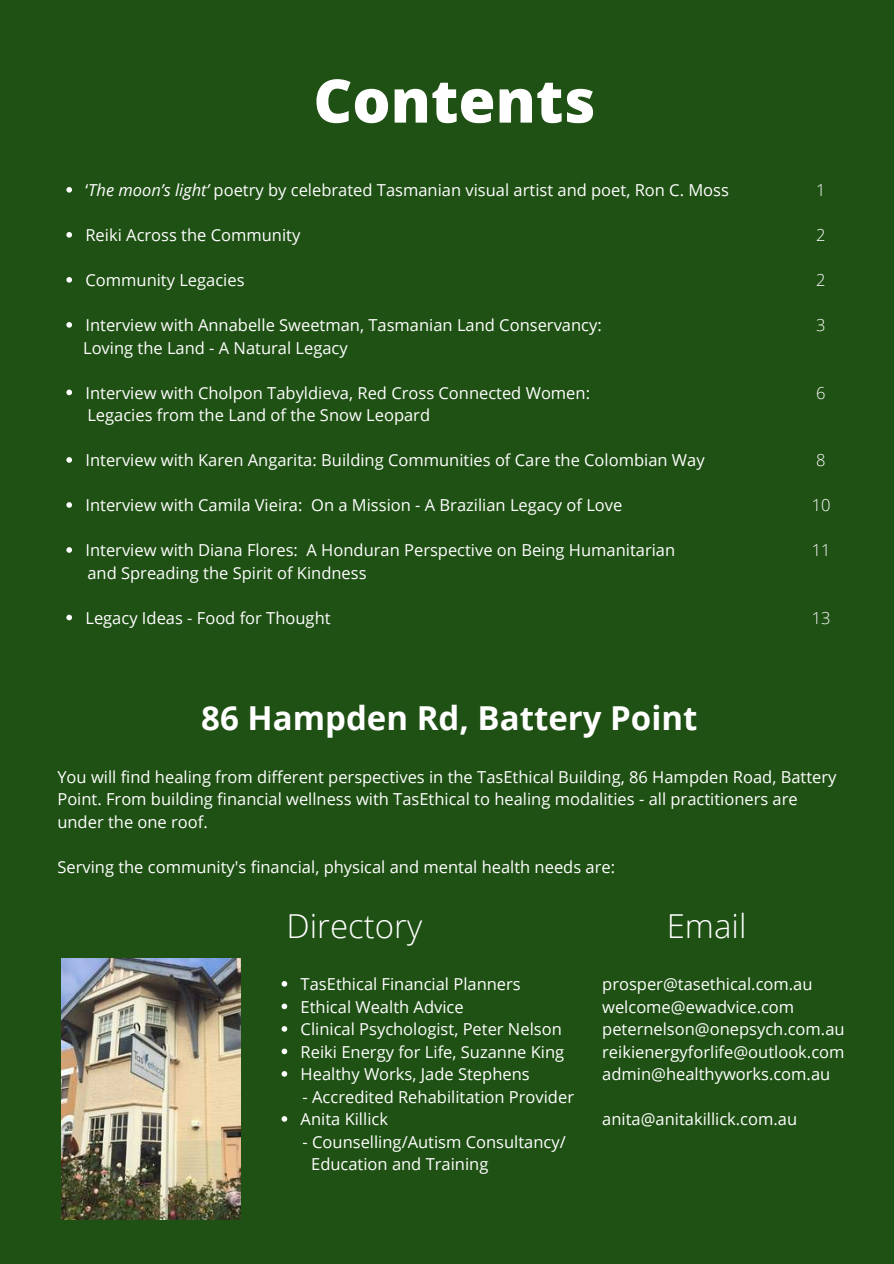
<style>
.page{position:relative;width:894px;height:1264px;background:#fff}
.page>*{position:absolute;margin:0;border:0;box-sizing:border-box;transform-origin:0 0}
.t1{font:800 60px "Open Sans";color:#fff}
.t2{font:700 33px "Open Sans";color:#fff}
.t3{font:300 33px "Open Sans";color:#fff}
.t4{font:16.5px/22.5px "Open Sans";color:#fff}
.t5{font:300 16.5px "Open Sans";color:#fff}
.s1{font-style:italic}
</style>
<div class="page">
<div style="left:0;top:0;width:893px;height:1263px;background:#1f5014"></div>
<img style="left:62px;top:958px;width:178px;height:261px">
<svg style="left:66px;top:187px;width:6px;height:6px"></svg>
<svg style="left:66px;top:232px;width:6px;height:6px"></svg>
<svg style="left:66px;top:277px;width:6px;height:6px"></svg>
<svg style="left:66px;top:322px;width:6px;height:6px"></svg>
<svg style="left:66px;top:389px;width:6px;height:6px"></svg>
<svg style="left:66px;top:457px;width:6px;height:6px"></svg>
<svg style="left:66px;top:502px;width:6px;height:6px"></svg>
<svg style="left:66px;top:547px;width:6px;height:6px"></svg>
<svg style="left:66px;top:614px;width:6px;height:6px"></svg>
<svg style="left:281px;top:981px;width:6px;height:5px"></svg>
<svg style="left:281px;top:1003px;width:6px;height:6px"></svg>
<svg style="left:281px;top:1026px;width:6px;height:5px"></svg>
<svg style="left:281px;top:1048px;width:6px;height:6px"></svg>
<svg style="left:281px;top:1071px;width:6px;height:5px"></svg>
<svg style="left:281px;top:1116px;width:6px;height:5px"></svg>
<h1 class="t1" style="left:313px;top:58px;width:283px">Contents</h1>
<p class="t4" style="left:85px;top:178px;width:644px">‘<span class="s1">The moon’s light’</span> poetry by celebrated Tasmanian visual artist and poet, Ron C. Moss</p>
<p class="t4" style="left:85px;top:223px;width:216px">Reiki Across the Community</p>
<p class="t4" style="left:85px;top:268px;width:161px">Community Legacies</p>
<p class="t4" style="left:83px;top:313px;width:520px">Interview with Annabelle Sweetman, Tasmanian Land Conservancy:<br>Loving the Land - A Natural Legacy</p>
<p class="t4" style="left:85px;top:381px;width:506px">Interview with Cholpon Tabyldieva, Red Cross Connected Women:<br>Legacies from the Land of the Snow Leopard</p>
<p class="t4" style="left:85px;top:448px;width:620px">Interview with Karen Angarita: Building Communities of Care the Colombian Way</p>
<p class="t4" style="left:85px;top:493px;width:538px">Interview with Camila Vieira: On a Mission - A Brazilian Legacy of Love</p>
<p class="t4" style="left:85px;top:538px;width:591px">Interview with Diana Flores: A Honduran Perspective on Being Humanitarian and Spreading the Spirit of Kindness</p>
<p class="t4" style="left:85px;top:606px;width:246px">Legacy Ideas - Food for Thought</p>
<p class="t5" style="left:815px;top:178px;width:11px">1</p>
<p class="t5" style="left:815px;top:223px;width:11px">2</p>
<p class="t5" style="left:815px;top:268px;width:11px">2</p>
<p class="t5" style="left:815px;top:313px;width:11px">3</p>
<p class="t5" style="left:815px;top:381px;width:11px">6</p>
<p class="t5" style="left:815px;top:448px;width:11px">8</p>
<p class="t5" style="left:811px;top:493px;width:20px">10</p>
<p class="t5" style="left:811px;top:538px;width:20px">11</p>
<p class="t5" style="left:811px;top:606px;width:20px">13</p>
<h2 class="t2" style="left:201px;top:695px;width:497px">86 Hampden Rd, Battery Point</h2>
<p class="t4" style="left:57px;top:765px;width:780px">You will find healing from different perspectives in the TasEthical Building, 86 Hampden Road, Battery<br>Point. From building financial wellness with TasEthical to healing modalities - all practitioners are under the one roof.</p>
<p class="t4" style="left:57px;top:855px;width:559px">Serving the community's financial, physical and mental health needs are:</p>
<h2 class="t3" style="left:286px;top:902px;width:137px">Directory</h2>
<h2 class="t3" style="left:666px;top:902px;width:81px">Email</h2>
<p class="t4" style="left:300px;top:972px;width:265px">TasEthical Financial Planners<br>Ethical Wealth Advice<br>Clinical Psychologist, Peter Nelson<br>Reiki Energy for Life, Suzanne King<br>Healthy Works, Jade Stephens</p>
<p class="t4" style="left:300px;top:1084px;width:275px">- Accredited Rehabilitation Provider<br>Anita Killick</p>
<p class="t4" style="left:311px;top:1129px;width:256px;text-indent:-9px">- Counselling/Autism Consultancy/<br>Education and Training</p>
<p class="t4" style="left:602px;top:972px;width:244px">prosper@tasethical.com.au welcome@ewadvice.com peternelson@onepsych.com.au reikienergyforlife@outlook.com admin@healthyworks.com.au</p>
<p class="t4" style="left:602px;top:1107px;width:196px">anita@anitakillick.com.au</p>
</div>
